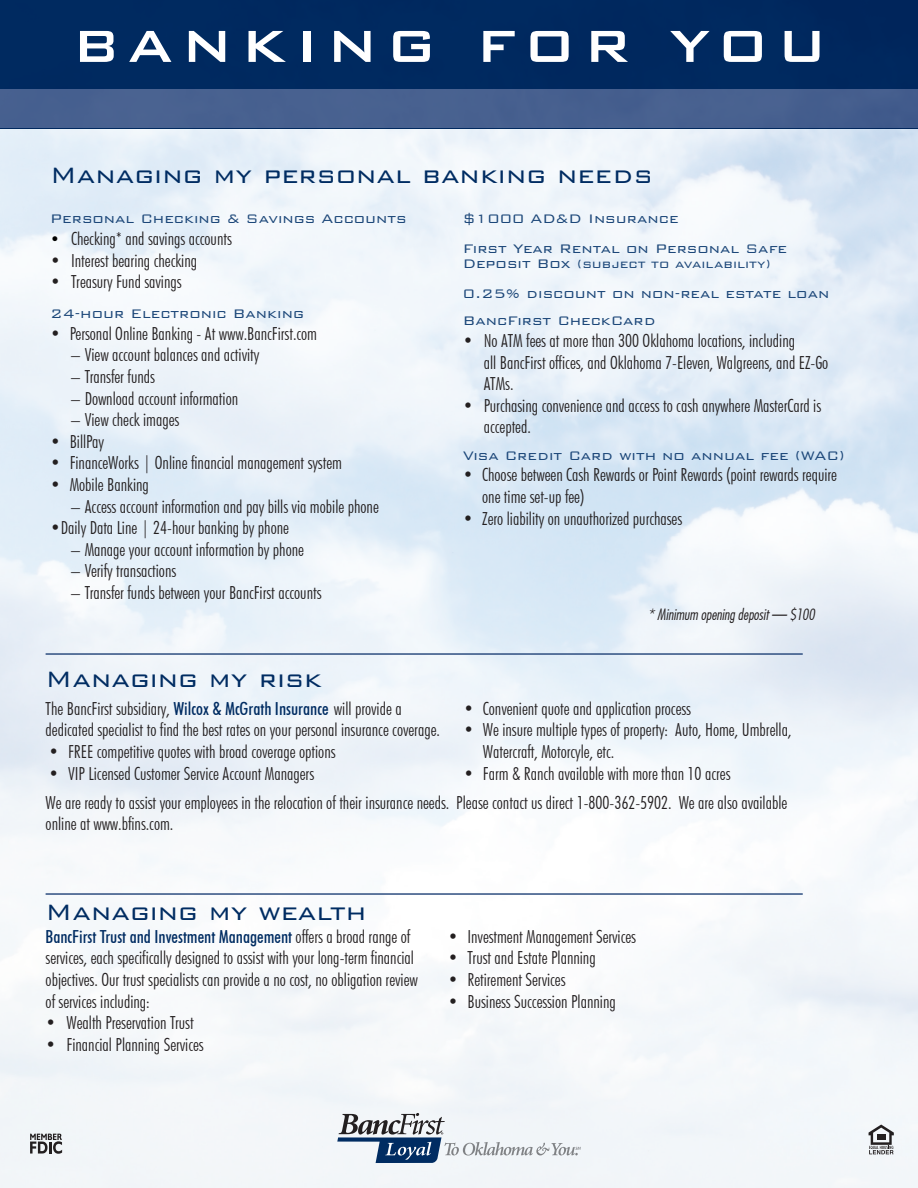
<style>
.page{position:relative;width:918px;height:1188px;background:#fff}
.page>*{position:absolute;margin:0;border:0;box-sizing:border-box;transform-origin:0 0}
.t1{font:500 60px "Bank Gothic BT";letter-spacing:.125em;color:#fff}
.t2{font:300 29.7px "Bank Gothic BT";color:#002c62}
.t3{font:300 condensed 18px/21.6px "Futura BT";color:#231f20}
.t4{font:300 16.5px/30px "Bank Gothic BT";color:#1c4779}
.t5{font:300 15px "Bank Gothic BT";color:#1c4779}
.t6{font:15px "Futura Lt Cn BT Italic";color:#231f20}
.s1{font-family:"Bank Gothic BT";font-stretch:normal;font-size:16.5px;color:#000}
.s2{font-size:16.5px}
.s3{font-weight:500;color:#002c62}
</style>
<div class="page">
<img style="left:0;top:0;width:918px;height:1188px">
<hr style="left:46px;top:653px;width:757px;height:2px;background:#2e4e80">
<hr style="left:46px;top:893px;width:757px;height:2px;background:#2e4e80">
<svg style="left:30px;top:1134px;width:32px;height:20px"></svg>
<svg style="left:869px;top:1125px;width:25px;height:29px"></svg>
<svg style="left:337px;top:1113px;width:244px;height:50px"></svg>
<h1 class="t1" style="left:72px;top:13px;width:757px">banking for you</h1>
<h2 class="t2" style="left:50px;top:159px;width:604px">Managing my personal banking needs</h2>
<p class="t4" style="left:50px;top:204px;width:358px">Personal Checking &amp; savings Accounts</p>
<p class="t3" style="left:50px;top:228px;width:183px"><span class="s1">•</span> Checking* and savings accounts</p>
<p class="t3" style="left:50px;top:249px;width:149px">• Interest bearing checking</p>
<p class="t3" style="left:50px;top:271px;width:133px">• Treasury Fund savings</p>
<p class="t4" style="left:50px;top:298px;width:255px">24-hour Electronic Banking</p>
<p class="t3" style="left:50px;top:322px;width:268px">• Personal Online Banking - At www.BancFirst.com</p>
<p class="t3" style="left:71px;top:344px;width:190px">– View account balances and activity</p>
<p class="t3" style="left:71px;top:366px;width:85px">– Transfer funds</p>
<p class="t3" style="left:71px;top:387px;width:168px">– Download account information</p>
<p class="t3" style="left:71px;top:409px;width:110px">– View check images</p>
<p class="t3" style="left:50px;top:430px;width:55px">• BillPay</p>
<p class="t3" style="left:50px;top:452px;width:293px">• FinanceWorks | Online financial management system</p>
<p class="t3" style="left:50px;top:474px;width:100px">• Mobile Banking</p>
<p class="t3" style="left:71px;top:495px;width:309px">– Access account information and pay bills via mobile phone</p>
<p class="t3" style="left:50px;top:517px;width:240px">•Daily Data Line | 24-hour banking by phone</p>
<p class="t3" style="left:71px;top:538px;width:234px">– Manage your account information by phone</p>
<p class="t3" style="left:71px;top:560px;width:107px">– Verify transactions</p>
<p class="t3" style="left:71px;top:582px;width:252px">– Transfer funds between your BancFirst accounts</p>
<p class="t4" style="left:463px;top:204px;width:326px">$1000 AD&amp;D Insurance<br>First Year Rental on Personal Safe</p>
<p class="t5" style="left:463px;top:256px;width:310px"><span class="s2">Deposit Box</span> (subject to availability)</p>
<p class="t4" style="left:463px;top:280px;width:368px;line-height:27px">0.25% discount on non-real estate loan<br>BancFirst CheckCard</p>
<p class="t3" style="left:484px;top:330px;width:346px;text-indent:-21px">• No ATM fees at more than 300 Oklahoma locations, including<br>all BancFirst offices, and Oklahoma 7-Eleven, Walgreens, and EZ-Go<br>ATMs.</p>
<p class="t3" style="left:484px;top:395px;width:339px;line-height:21px;text-indent:-21px">• Purchasing convenience and access to cash anywhere MasterCard is accepted.</p>
<p class="t4" style="left:463px;top:440px;width:384px">Visa Credit Card with no annual fee (WAC)</p>
<p class="t3" style="left:482px;top:464px;width:356px;text-indent:-19px">• Choose between Cash Rewards or Point Rewards (point rewards require one time set-up fee)</p>
<p class="t3" style="left:463px;top:507px;width:221px">• Zero liability on unauthorized purchases</p>
<h2 class="t2" style="left:46px;top:663px;width:278px">Managing my risk</h2>
<p class="t3" style="left:46px;top:698px;width:396px">The BancFirst subsidiary, <span class="s3">Wilcox &amp; McGrath Insurance</span> will provide a dedicated specialist to find the best rates on your personal insurance coverage.</p>
<p class="t3" style="left:49px;top:741px;width:288px">• FREE competitive quotes with broad coverage options</p>
<p class="t3" style="left:49px;top:762px;width:267px">• VIP Licensed Customer Service Account Managers</p>
<p class="t6" style="left:648px;top:605px;width:168px">* Minimum opening deposit – $100</p>
<p class="t3" style="left:463px;top:698px;width:229px">• Convenient quote and application process</p>
<p class="t3" style="left:483px;top:719px;width:310px;text-indent:-19px">• We insure multiple types of property: Auto, Home, Umbrella,<br>Watercraft, Motorcyle, etc.</p>
<p class="t3" style="left:463px;top:762px;width:269px">• Farm &amp; Ranch available with more than 10 acres</p>
<p class="t3" style="left:46px;top:791px;width:743px">We are ready to assist your employees in the relocation of their insurance needs. Please contact us direct 1-800-362-5902. We are also available online at www.bfins.com.</p>
<h2 class="t2" style="left:46px;top:896px;width:322px">Managing my wealth</h2>
<p class="t3" style="left:46px;top:926px;width:374px"><span class="s3">BancFirst Trust and Investment Management</span> offers a broad range of services, each specifically designed to assist with your long-term financial objectives. Our trust specialists can provide a no cost, no obligation review of services including:</p>
<p class="t3" style="left:46px;top:1012px;width:150px">• Wealth Preservation Trust</p>
<p class="t3" style="left:46px;top:1034px;width:160px">• Financial Planning Services</p>
<p class="t3" style="left:448px;top:926px;width:190px">• Investment Management Services</p>
<p class="t3" style="left:448px;top:947px;width:149px">• Trust and Estate Planning</p>
<p class="t3" style="left:448px;top:969px;width:119px">• Retirement Services</p>
<p class="t3" style="left:448px;top:990px;width:169px">• Business Succession Planning</p>
</div>
